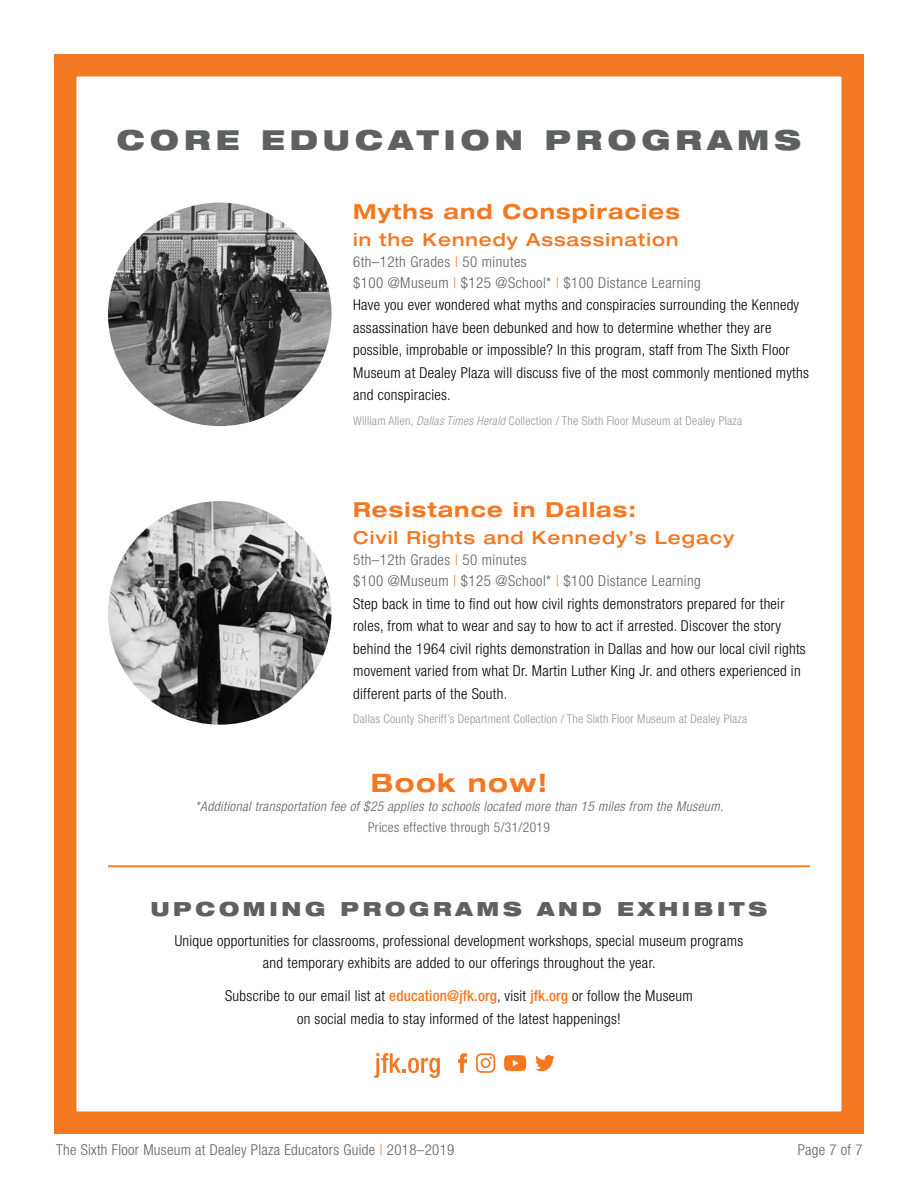
<style>
.page{position:relative;width:918px;height:1188px;background:#fff}
.page>*{position:absolute;margin:0;border:0;box-sizing:border-box;transform-origin:0 0}
.t1{font:900 expanded 27.6px "Helvetica Neue LT Std";letter-spacing:.19em;color:#5f6062}
.t2{font:700 expanded 25.5px "Helvetica Neue LT Std";letter-spacing:.055em;color:#f47721}
.t3{font:700 expanded 20.7px "Helvetica Neue LT Std";letter-spacing:.055em;color:#f47721}
.t4{font:900 expanded 19.5px "Helvetica Neue LT Std";letter-spacing:.19em;color:#5f6062}
.t5{font:500 expanded 18px "Helvetica Neue LT Std";letter-spacing:.055em;color:#f47721}
.t6{font:300 condensed 15px/22.5px "Helvetica Neue LT Std";letter-spacing:.02em;color:#000;text-align:center}
.t7{font:300 condensed 15px/21px "Helvetica Neue LT Std";letter-spacing:.03em;color:#5f6062}
.t8{font:italic 300 condensed 13.5px "Helvetica Neue LT Std";letter-spacing:.03em;color:#5f6062}
.t9{font:300 condensed 13.5px "Helvetica Neue LT Std";letter-spacing:.03em;color:#5f6062}
.t10{font:300 condensed 12.15px "Helvetica Neue LT Std";letter-spacing:.02em;color:#939598}
.s1{color:#f47721}
.s2{font-style:italic}
.s3{font-weight:500;color:#f47721}
</style>
<div class="page">
<div style="left:54px;top:54px;width:810px;height:1080px;border:22px solid #f47721"></div>
<img style="left:108px;top:203px;width:224px;height:223px;border-radius:112px">
<img style="left:108px;top:501px;width:224px;height:224px;border-radius:112px">
<hr style="left:108px;top:865px;width:702px;height:2px;background:#f47721">
<svg style="left:535px;top:1055px;width:20px;height:16px"></svg>
<svg style="left:458px;top:1053px;width:9px;height:20px"></svg>
<svg style="left:374px;top:1053px;width:66px;height:25px"></svg>
<svg style="left:476px;top:1053px;width:19px;height:20px"></svg>
<svg style="left:504px;top:1055px;width:22px;height:16px"></svg>
<h1 class="t1" style="left:117px;top:122px;width:686px">CORE EDUCATION PROGRAMS</h1>
<h3 class="t3" style="left:353px;top:199px;width:328px">Myths and Conspiracies</h3>
<p class="t5" style="left:353px;top:228px;width:327px">in the Kennedy Assassination</p>
<p class="t7" style="left:353px;top:251px;width:349px">6th–12th Grades <span class="s1">|</span> 50 minutes<br>$100 @Museum <span class="s1">|</span> $125 @School* <span class="s1">|</span> $100 Distance Learning</p>
<p class="t6" style="left:353px;top:294px;width:457px;text-align:left">Have you ever wondered what myths and conspiracies surrounding the Kennedy assassination have been debunked and how to determine whether they are possible, improbable or impossible? In this program, staff from The Sixth Floor Museum at Dealey Plaza will discuss five of the most commonly mentioned myths and conspiracies.</p>
<p class="t10" style="left:353px;top:413px;width:391px">William Allen, <span class="s2">Dallas Times Herald</span> Collection / The Sixth Floor Museum at Dealey Plaza</p>
<h3 class="t3" style="left:353px;top:497px;width:284px">Resistance in Dallas:</h3>
<p class="t5" style="left:353px;top:527px;width:382px">Civil Rights and Kennedy’s Legacy</p>
<p class="t7" style="left:353px;top:550px;width:349px">5th–12th Grades <span class="s1">|</span> 50 minutes<br>$100 @Museum <span class="s1">|</span> $125 @School* <span class="s1">|</span> $100 Distance Learning</p>
<p class="t6" style="left:353px;top:592px;width:454px;text-align:left">Step back in time to find out how civil rights demonstrators prepared for their roles, from what to wear and say to how to act if arrested. Discover the story behind the 1964 civil rights demonstration in Dallas and how our local civil rights movement varied from what Dr. Martin Luther King Jr. and others experienced in different parts of the South.</p>
<p class="t10" style="left:353px;top:712px;width:396px">Dallas County Sheriff’s Department Collection / The Sixth Floor Museum at Dealey Plaza</p>
<h2 class="t2" style="left:371px;top:767px;width:178px">Book now!</h2>
<p class="t8" style="left:195px;top:799px;width:529px">*Additional transportation fee of $25 applies to schools located more than 15 miles from the Museum.</p>
<p class="t9" style="left:368px;top:820px;width:183px">Prices effective through 5/31/2019</p>
<h3 class="t4" style="left:151px;top:896px;width:618px">UPCOMING PROGRAMS AND EXHIBITS</h3>
<p class="t6" style="left:175px;top:929px;width:570px">Unique opportunities for classrooms, professional development workshops, special museum programs and temporary exhibits are added to our offerings throughout the year.</p>
<p class="t6" style="left:225px;top:984px;width:469px">Subscribe to our email list at <span class="s3">education@jfk.org</span>, visit <span class="s3">jfk.org</span> or follow the Museum on social media to stay informed of the latest happenings!</p>
<p class="t7" style="left:56px;top:1139px;width:400px">The Sixth Floor Museum at Dealey Plaza Educators Guide <span class="s1">|</span> 2018–2019</p>
<p class="t7" style="left:798px;top:1139px;width:66px">Page 7 of 7</p>
</div>
